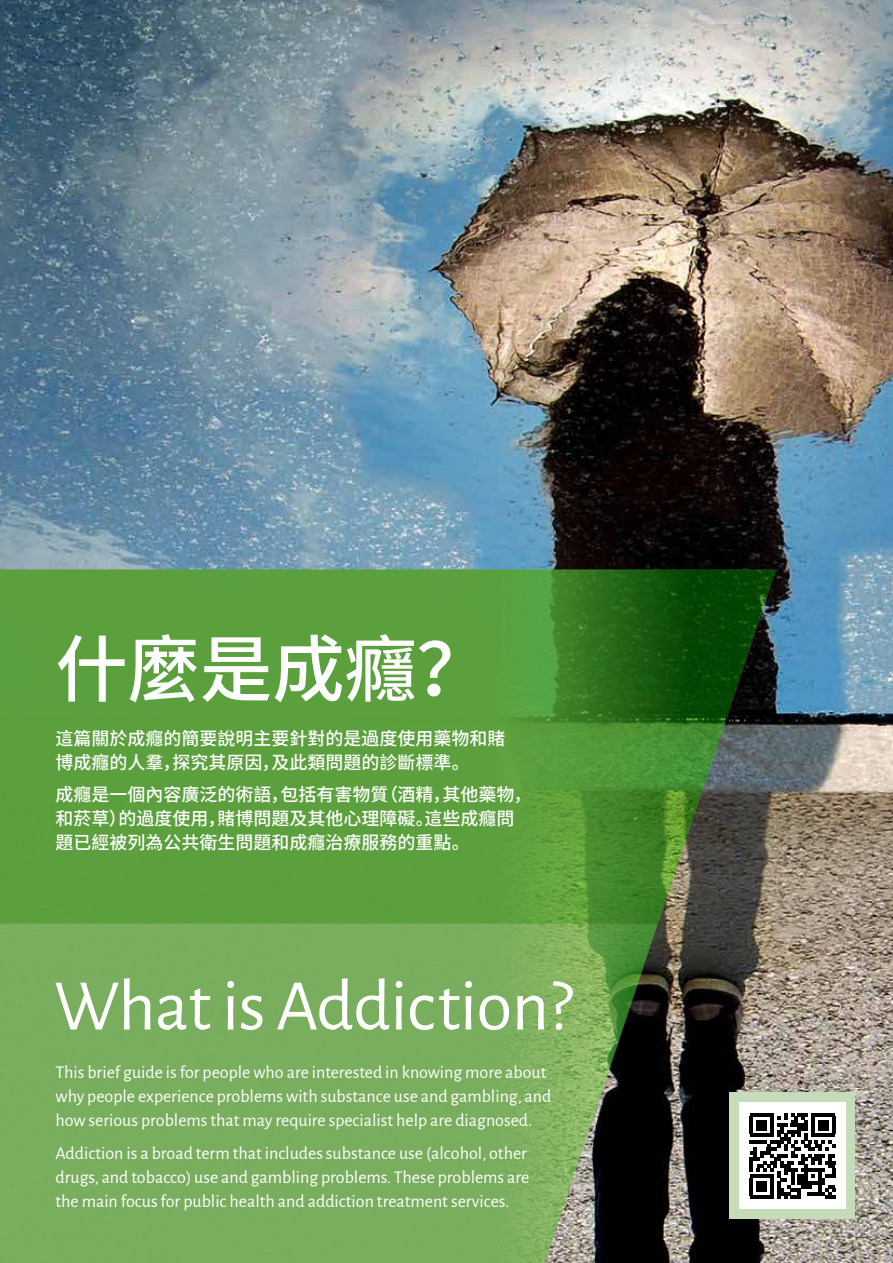
<style>
.page{position:relative;width:893px;height:1263px;background:#fff}
.page>*{position:absolute;margin:0;border:0;box-sizing:border-box;transform-origin:0 0}
.t1{font:73.05px "Alegreya Sans";letter-spacing:-.01em;color:#fff}
.t2{font:500 73.05px "Noto Sans SC";letter-spacing:-.01em;color:#fff}
.t3{font:18px/24px "Alegreya Sans";color:#fff}
.t4{font:500 18px/24px "Noto Sans SC";color:#fff}
</style>
<div class="page">
<img style="left:0;top:0;width:893px;height:1263px">
<img style="left:0;top:924px;width:776px;height:339px">
<img style="left:0;top:569px;width:776px;height:355px">
<div style="left:729px;top:1092px;width:126px;height:127px;background:#c6dbb9"></div>
<div style="left:739px;top:1103px;width:106px;height:106px;background:#fff"></div>
<svg style="left:750px;top:1113px;width:85px;height:86px"></svg>
<hr style="left:750px;top:1195px;width:24px;height:4px;background:#000">
<div style="left:757px;top:1181px;width:10px;height:11px;background:#000"></div>
<h1 class="t2" style="left:55px;top:628px;width:436px">什麼是成癮？</h1>
<p class="t4" style="left:56px;top:726px;width:451px">這篇關於成癮的簡要說明主要針對的是過度使用藥物和賭博成癮的人羣，探究其原因，及此類問題的診斷標準。</p>
<p class="t4" style="left:56px;top:783px;width:477px">成癮是一個內容廣泛的術語，包括有害物質（酒精，其他藥物，和菸草）的過度使用，賭博問題及其他心理障礙。這些成癮問題已經被列為公共衛生問題和成癮治療服務的重點。</p>
<h1 class="t1" style="left:54px;top:956px;width:520px">What is Addiction?</h1>
<p class="t3" style="left:56px;top:1059px;width:497px">This brief guide is for people who are interested in knowing more about why people experience problems with substance use and gambling, and how serious problems that may require specialist help are diagnosed.</p>
<p class="t3" style="left:56px;top:1140px;width:475px">Addiction is a broad term that includes substance use (alcohol, other drugs, and tobacco) use and gambling problems. These problems are the main focus for public health and addiction treatment services.</p>
</div>
